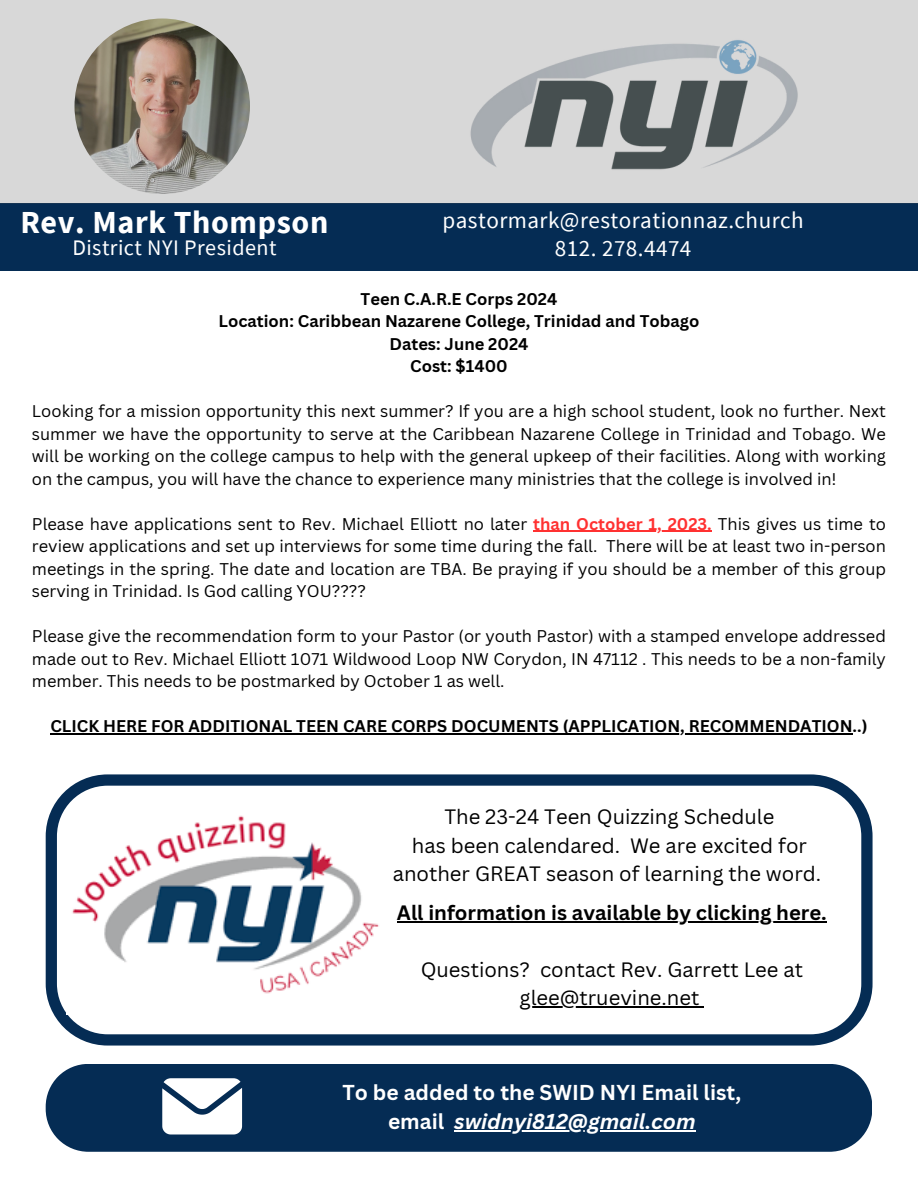
<style>
.page{position:relative;width:918px;height:1188px;background:#fff}
.page>*{position:absolute;margin:0;border:0;box-sizing:border-box;transform-origin:0 0}
.t1{font:700 32.1px "Source Sans Pro";letter-spacing:.02em;color:#fff}
.t2{font:23.1px "Source Sans Pro";letter-spacing:.02em;color:#fff}
.t3{font:22.2px "Source Sans Pro";letter-spacing:.02em;color:#fff}
.t4{font:700 21px "Canva Sans";color:#fff}
.t5{font:italic 700 21px "Canva Sans";color:#fff}
.t6{font:20.25px/28.2px "Canva Sans";color:#000;text-align:center}
.t7{font:700 20.25px "Canva Sans";color:#000}
.t8{font:16.5px/22.5px "Canva Sans";color:#000;text-align:justify}
.t9{font:700 16.5px "Canva Sans";color:#000}
.s1{font-weight:700;color:#ff3131}
.s2{font-style:normal}
</style>
<div class="page">
<div style="left:0;top:203px;width:918px;height:68px;background:#052c54"></div>
<svg style="left:0;top:0;width:918px;height:203px;background:#c3c2c1"></svg>
<hr style="left:533px;top:531px;width:179px;height:1px;background:#ff3131">
<hr style="left:50px;top:733px;width:803px;height:1px;background:#000">
<svg style="left:46px;top:774px;width:827px;height:272px"></svg>
<img style="left:67px;top:814px;width:315px;height:200px">
<div style="left:46px;top:1064px;width:826px;height:88px;background:#052c54"></div>
<svg style="left:162px;top:1078px;width:80px;height:56px"></svg>
<hr style="left:397px;top:922px;width:430px;height:1px;background:#000">
<hr style="left:519px;top:1006px;width:180px;height:2px;background:#000">
<hr style="left:454px;top:1130px;width:242px;height:1px;background:#fff">
<p class="t1" style="left:20px;top:202px;width:309px">Rev. Mark Thompson</p>
<p class="t3" style="left:72px;top:233px;width:206px">District NYI President</p>
<p class="t2" style="left:443px;top:206px;width:363px">pastormark@restorationnaz.church</p>
<p class="t2" style="left:555px;top:233px;width:138px">812. 278.4474</p>
<p class="t9" style="left:361px;top:287px;width:198px">Teen C.A.R.E Corps 2024</p>
<p class="t9" style="left:219px;top:309px;width:482px">Location: Caribbean Nazarene College, Trinidad and Tobago</p>
<p class="t9" style="left:389px;top:332px;width:140px">Dates: June 2024</p>
<p class="t9" style="left:410px;top:354px;width:99px">Cost: $1400</p>
<p class="t8" style="left:32px;top:399px;width:856px">Looking for a mission opportunity this next summer? If you are a high school student, look no further. Next summer we have the opportunity to serve at the Caribbean Nazarene College in Trinidad and Tobago. We will be working on the college campus to help with the general upkeep of their facilities. Along with working on the campus, you will have the chance to experience many ministries that the college is involved in!</p>
<p class="t8" style="left:32px;top:512px;width:856px">Please have applications sent to Rev. Michael Elliott no later <span class="s1">than October 1, 2023.</span> This gives us time to review applications and set up interviews for some time during the fall. There will be at least two in-person meetings in the spring. The date and location are TBA. Be praying if you should be a member of this group serving in Trinidad. Is God calling YOU????</p>
<p class="t8" style="left:32px;top:624px;width:856px">Please give the recommendation form to your Pastor (or youth Pastor) with a stamped envelope addressed made out to Rev. Michael Elliott 1071 Wildwood Loop NW Corydon, IN 47112 . This needs to be a non-family member. This needs to be postmarked by October 1 as well.</p>
<p class="t9" style="left:50px;top:714px;width:819px">CLICK HERE FOR ADDITIONAL TEEN CARE CORPS DOCUMENTS (APPLICATION, RECOMMENDATION..)</p>
<p class="t6" style="left:444px;top:802px;width:332px">The 23-24 Teen Quizzing Schedule</p>
<p class="t6" style="left:412px;top:831px;width:397px">has been calendared. We are excited for</p>
<p class="t6" style="left:393px;top:859px;width:430px">another GREAT season of learning the word.</p>
<p class="t7" style="left:397px;top:899px;width:431px">All information is available by clicking here.</p>
<p class="t6" style="left:421px;top:955px;width:384px">Questions? contact Rev. Garrett Lee at glee@truevine.net</p>
<p class="t4" style="left:342px;top:1078px;width:400px">To be added to the SWID NYI Email list,</p>
<p class="t5" style="left:388px;top:1107px;width:309px"><span class="s2">email</span> swidnyi812@gmail.com</p>
</div>
